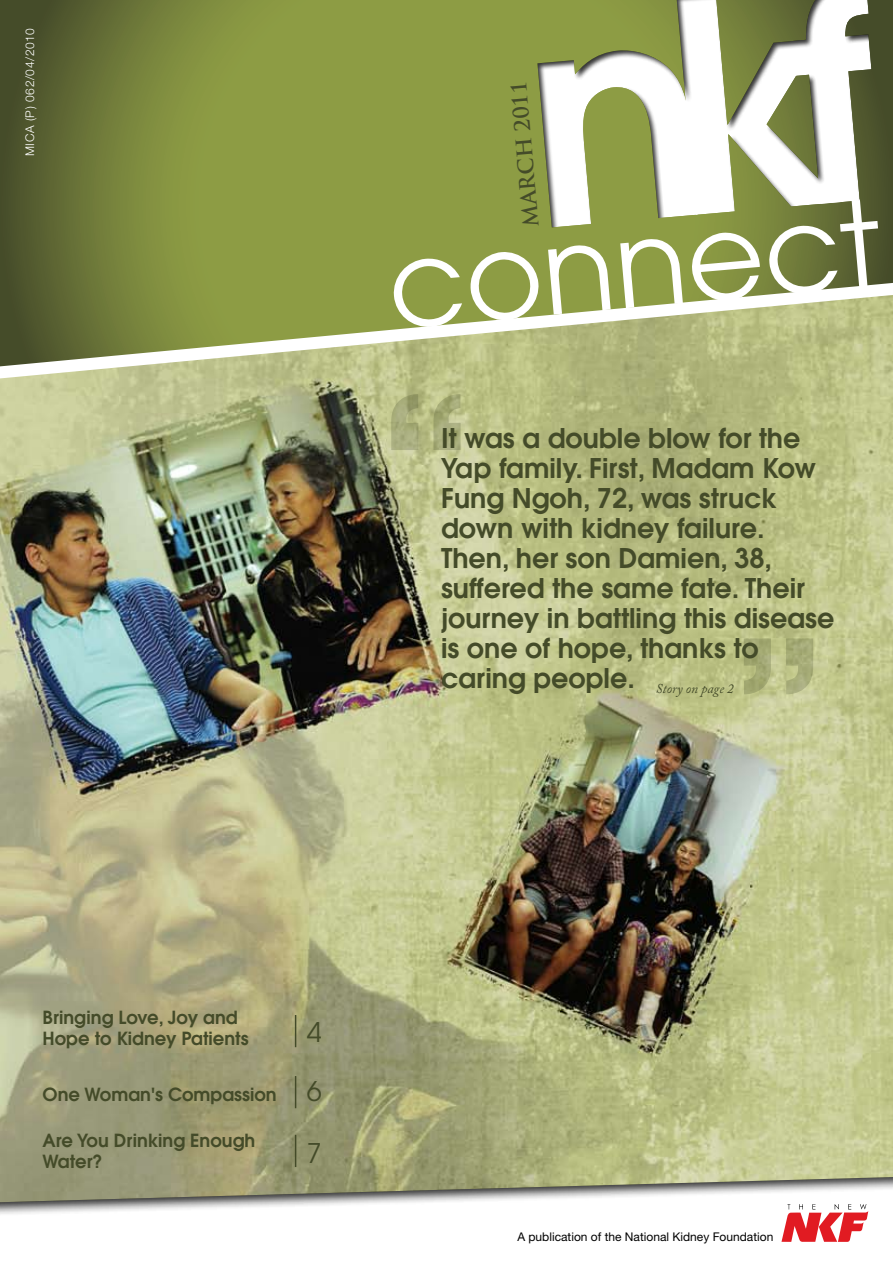
<style>
.page{position:relative;width:893px;height:1263px;background:#fff}
.page>*{position:absolute;margin:0;border:0;box-sizing:border-box;transform-origin:0 0}
.t1{font:118.8px "Avant Garde";color:#fff}
.t2{font:600 27px/30px "Avant Garde";color:#444b29}
.t3{font:27px "Avant Garde";color:#444b29}
.t4{font:700 21px "Trajan Pro";color:#444b29}
.t5{font:600 18px/21.6px "Avant Garde";color:#444b29}
.t6{font:italic 13.5px "Adobe Caslon Pro";color:#444b29}
.t7{font:12px "Helvetica Neue";color:#000}
.t8{font:300 12px "Helvetica Neue";letter-spacing:.05em;color:#fff}
.s1{font-weight:400;font-size:27px}
</style>
<div class="page">
<img style="left:0;top:387px;width:893px;height:780px">
<svg style="left:0;top:0;width:434px;height:274px;background:#7c893e"></svg>
<div style="left:0;top:1167px;width:893px;height:96px;background:#000;opacity:.85"></div>
<svg style="left:434px;top:0;width:459px;height:274px;background:#849140"></svg>
<svg style="left:0;top:274px;width:893px;height:113px;background:#a5ad72"></svg>
<svg style="left:781px;top:1204px;width:87px;height:38px"></svg>
<hr style="left:295px;top:1015px;width:1px;height:32px;background:#444b29">
<hr style="left:295px;top:1076px;width:1px;height:32px;background:#444b29">
<hr style="left:295px;top:1135px;width:1px;height:32px;background:#444b29">
<svg style="left:391px;top:394px;width:70px;height:56px;background:#adb27e"></svg>
<svg style="left:744px;top:638px;width:69px;height:56px;background:#aeb47d"></svg>
<svg style="left:537px;top:0;width:348px;height:227px;background:#76823b"></svg>
<p class="t8" style="left:23px;top:156px;width:130px;rotate:-90deg">MICA (P) 062/04/2010</p>
<p class="t4" style="left:518px;top:228px;width:148px;rotate:-95deg">MARCH 2011</p>
<h1 class="t1" style="left:382px;top:216px;width:496px;rotate:-5deg">connect</h1>
<p class="t2" style="left:441px;top:423px;width:395px">It was a double blow for the<br>Yap family. First, Madam Kow<br>Fung Ngoh, 72, was struck down with kidney failure.<br>Then, her son Damien, 38, suffered the same fate. Their journey in battling this disease is one of hope, thanks to caring people.</p>
<p class="t6" style="left:656px;top:680px;width:80px">Story on page 2</p>
<p class="t5" style="left:43px;top:1006px;width:208px">Bringing Love, Joy and<br>Hope to Kidney Patients</p>
<p class="t5" style="left:43px;top:1083px;width:281px">One Woman's Compassion <span class="s1">6</span></p>
<p class="t3" style="left:307px;top:1137px;width:16px">7</p>
<p class="t3" style="left:307px;top:1016px;width:16px">4</p>
<p class="t5" style="left:43px;top:1129px;width:214px">Are You Drinking Enough<br>Water?</p>
<p class="t7" style="left:517px;top:1229px;width:258px">A publication of the National Kidney Foundation</p>
</div>
